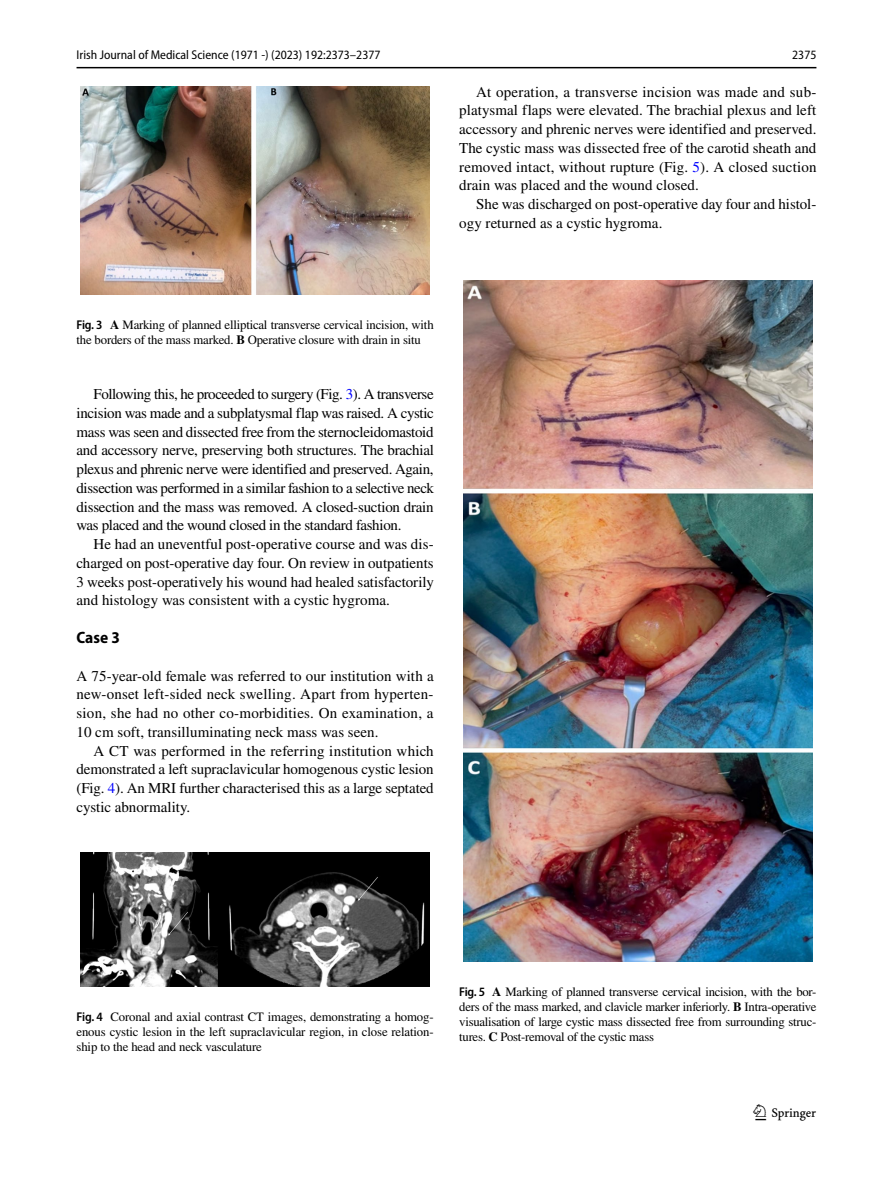
<style>
.page{position:relative;width:893px;height:1187px;background:#fff}
.page>*{position:absolute;margin:0;border:0;box-sizing:border-box;transform-origin:0 0}
.t1{font:22.5px "Springnew Regular 3";color:#000}
.t2{font:700 semi-condensed 16.5px "Myriad Pro";color:#000}
.t3{font:15px/18.8px "STIX";color:#000;text-align:justify}
.t4{font:12.75px/15px "STIX";letter-spacing:-.015em;color:#000;text-align:justify}
.t5{font:semi-condensed 12.75px "Myriad Pro";color:#000}
.s1{color:#00f}
.s2{font-family:"Myriad Pro";font-weight:600;font-stretch:semi-condensed}
.s3{font-weight:700}
</style>
<div class="page">
<hr style="left:77px;top:67px;width:739px;height:1px;background:#000">
<div style="left:77px;top:87px;width:357px;height:207px;background:linear-gradient(to bottom,#fff,#fff)"></div>
<img style="left:81px;top:87px;width:349px;height:207px">
<div style="left:77px;top:852px;width:357px;height:134px;background:linear-gradient(to bottom,#fff,#fff)"></div>
<img style="left:81px;top:852px;width:349px;height:134px">
<div style="left:459px;top:280px;width:357px;height:681px;background:linear-gradient(to bottom,#fff,#fff)"></div>
<img style="left:463px;top:280px;width:349px;height:681px">
<p class="t5" style="left:77px;top:48px;width:305px">Irish Journal of Medical Science (1971 -) (2023) 192:2373–2377</p>
<p class="t5" style="left:792px;top:48px;width:26px">2375</p>
<p class="t3" style="left:459px;top:83px;width:359px;text-indent:17px">At operation, a transverse incision was made and sub&shy;platysmal flaps were elevated. The brachial plexus and left accessory and phrenic nerves were identified and preserved.<br>The cystic mass was dissected free of the carotid sheath and removed intact, without rupture (Fig. <span class="s1">5</span>). A closed suction drain was placed and the wound closed.</p>
<p class="t3" style="left:459px;top:196px;width:359px;text-indent:17px">She was discharged on post-operative day four and histol&shy;ogy returned as a cystic hygroma.</p>
<p class="t4" style="left:77px;top:318px;width:359px"><span class="s2">Fig. 3</span> <span class="s3">A</span> Marking of planned elliptical transverse cervical incision, with the borders of the mass marked. <span class="s3">B</span> Operative closure with drain in situ</p>
<p class="t3" style="left:77px;top:385px;width:359px;text-indent:17px">Following this, he proceeded to surgery (Fig. <span class="s1">3</span>). A transverse incision was made and a subplatysmal flap was raised. A cystic mass was seen and dissected free from the sternocleidomastoid and accessory nerve, preserving both structures. The brachial plexus and phrenic nerve were identified and preserved. Again, dissection was performed in a similar fashion to a selective neck dissection and the mass was removed. A closed-suction drain was placed and the wound closed in the standard fashion.</p>
<p class="t3" style="left:77px;top:535px;width:359px;text-indent:17px">He had an uneventful post-operative course and was dis&shy;charged on post-operative day four. On review in outpatients 3 weeks post-operatively his wound had healed satisfactorily and histology was consistent with a cystic hygroma.</p>
<p class="t2" style="left:77px;top:628px;width:45px">Case 3</p>
<p class="t3" style="left:77px;top:667px;width:359px">A 75-year-old female was referred to our institution with a new-onset left-sided neck swelling. Apart from hyperten&shy;sion, she had no other co-morbidities. On examination, a 10 cm soft, transilluminating neck mass was seen.</p>
<p class="t3" style="left:77px;top:742px;width:359px;text-indent:17px">A CT was performed in the referring institution which demonstrated a left supraclavicular homogenous cystic lesion (Fig. <span class="s1">4</span>). An MRI further characterised this as a large septated cystic abnormality.</p>
<p class="t4" style="left:77px;top:1010px;width:359px"><span class="s2">Fig. 4</span> Coronal and axial contrast CT images, demonstrating a homog&shy;enous cystic lesion in the left supraclavicular region, in close relation&shy;ship to the head and neck vasculature</p>
<p class="t4" style="left:459px;top:985px;width:359px"><span class="s2">Fig. 5</span> <span class="s3">A</span> Marking of planned transverse cervical incision, with the bor&shy;ders of the mass marked, and clavicle marker inferiorly. <span class="s3">B</span> Intra-operative visualisation of large cystic mass dissected free from surrounding struc&shy;tures. <span class="s3">C</span> Post-removal of the cystic mass</p>
<h1 class="t1" style="left:755px;top:1104px;width:62px">1 3</h1>
</div>
